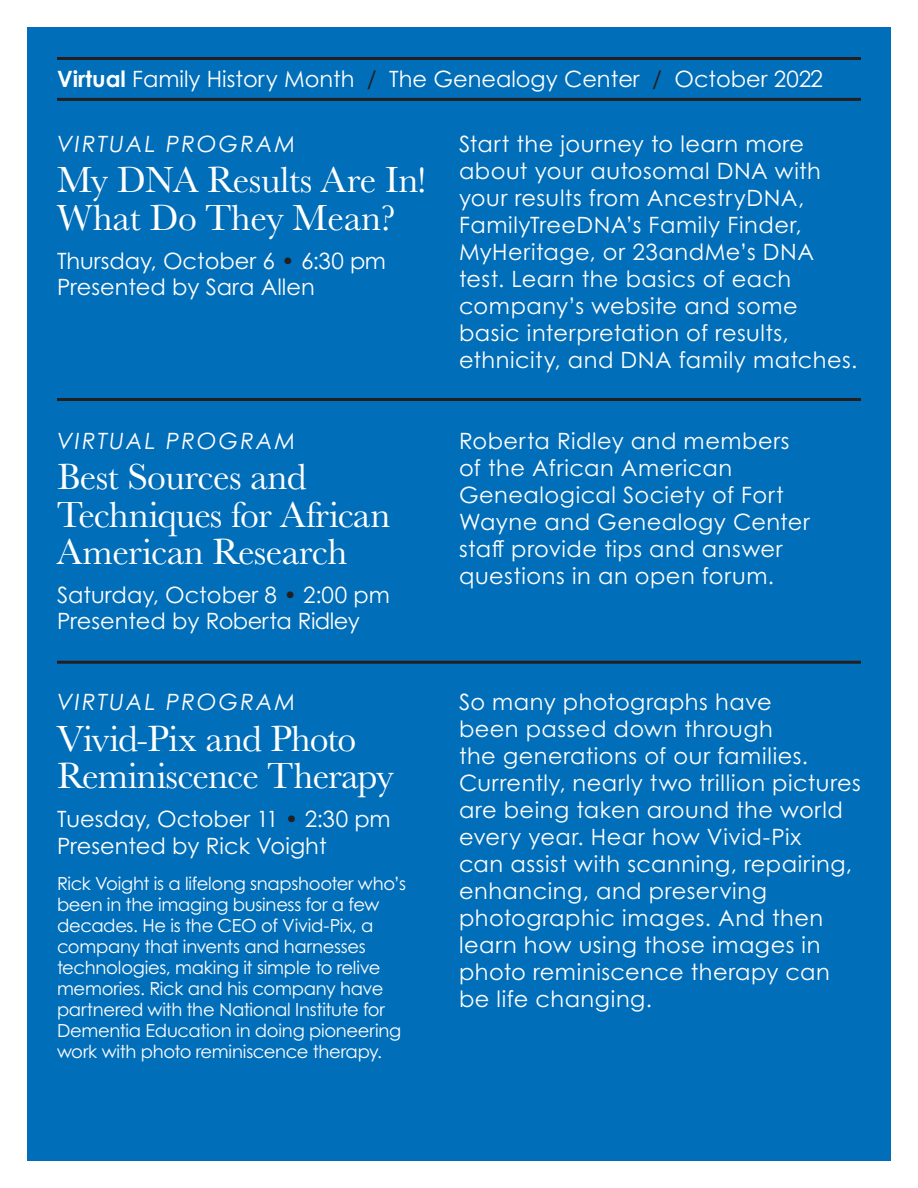
<style>
.page{position:relative;width:918px;height:1188px;background:#fff}
.page>*{position:absolute;margin:0;border:0;box-sizing:border-box;transform-origin:0 0}
.t1{font:37.5px/37.5px "Baskerville URW";letter-spacing:-.015em;color:#fff}
.t2{font:22.5px/27px "Century Gothic Pro";letter-spacing:.02em;color:#fff}
.t3{font:22.5px/27px "Century Gothic Pro";color:#fff}
.t4{font:22.5px/25.8px "Century Gothic Pro";letter-spacing:-.005em;color:#fff}
.t5{font:italic 22.5px "Century Gothic Pro";letter-spacing:.09em;color:#fff}
.t6{font:18px/21px "Century Gothic Pro";letter-spacing:-.015em;color:#fff}
.s1{font-weight:700}
.s2{color:#231f20}
.s3{font-family:"Century Gothic";font-size:23.25px}
</style>
<div class="page">
<div style="left:27px;top:27px;width:864px;height:1134px;background:#006eb9"></div>
<hr style="left:57px;top:661px;width:804px;height:3px;background:#231f20">
<hr style="left:57px;top:398px;width:804px;height:3px;background:#231f20">
<hr style="left:57px;top:57px;width:804px;height:3px;background:#231f20">
<hr style="left:57px;top:98px;width:804px;height:3px;background:#231f20">
<p class="t3" style="left:57px;top:65px;width:767px"><span class="s1">Virtual</span> Family History Month <span class="s2">/</span> The Genealogy Center <span class="s2">/</span> October 202<span class="s3">2</span></p>
<p class="t5" style="left:57px;top:130px;width:240px">VIRTUAL PROGRAM</p>
<p class="t1" style="left:57px;top:160px;width:371px">My DNA Results Are In!<br>What Do They Mean?</p>
<p class="t3" style="left:57px;top:248px;width:330px;line-height:25.8px">Thursday, October 6 <span class="s2">•</span> 6:30 pm<br>Presented by Sara Allen</p>
<p class="t5" style="left:57px;top:427px;width:240px">VIRTUAL PROGRAM</p>
<p class="t1" style="left:57px;top:457px;width:335px">Best Sources and<br>Techniques for African<br>American Research</p>
<p class="t4" style="left:57px;top:582px;width:334px">Saturday, October 8 <span class="s2">•</span> 2:00 pm<br>Presented by Roberta Ridley</p>
<p class="t5" style="left:57px;top:689px;width:240px">VIRTUAL PROGRAM</p>
<p class="t1" style="left:57px;top:718px;width:338px">Vivid-Pix and Photo<br>Reminiscence Therapy</p>
<p class="t3" style="left:57px;top:805px;width:335px">Tuesday, October 11 <span class="s2">•</span> 2:30 pm<br>Presented by Rick Voight</p>
<p class="t6" style="left:57px;top:873px;width:350px">Rick Voight is a lifelong snapshooter who’s been in the imaging business for a few decades. He is the CEO of Vivid-Pix, a company that invents and harnesses technologies, making it simple to relive memories. Rick and his company have partnered with the National Institute for Dementia Education in doing pioneering work with photo reminiscence therapy.</p>
<p class="t2" style="left:459px;top:130px;width:400px">Start the journey to learn more about your autosomal DNA with your results from AncestryDNA,<br>FamilyTreeDNA’s Family Finder,<br>MyHeritage, or 23andMe’s DNA test. Learn the basics of each company’s website and some basic interpretation of results, ethnicity, and DNA family matches.</p>
<p class="t2" style="left:459px;top:427px;width:352px">Roberta Ridley and members of the African American<br>Genealogical Society of Fort<br>Wayne and Genealogy Center staff provide tips and answer questions in an open forum.</p>
<p class="t2" style="left:459px;top:688px;width:404px">So many photographs have<br>been passed down through<br>the generations of our families.<br>Currently, nearly two trillion pictures are being taken around the world every year. Hear how Vivid-Pix<br>can assist with scanning, repairing, enhancing, and preserving photographic images. And then learn how using those images in photo reminiscence therapy can be life changing.</p>
</div>
